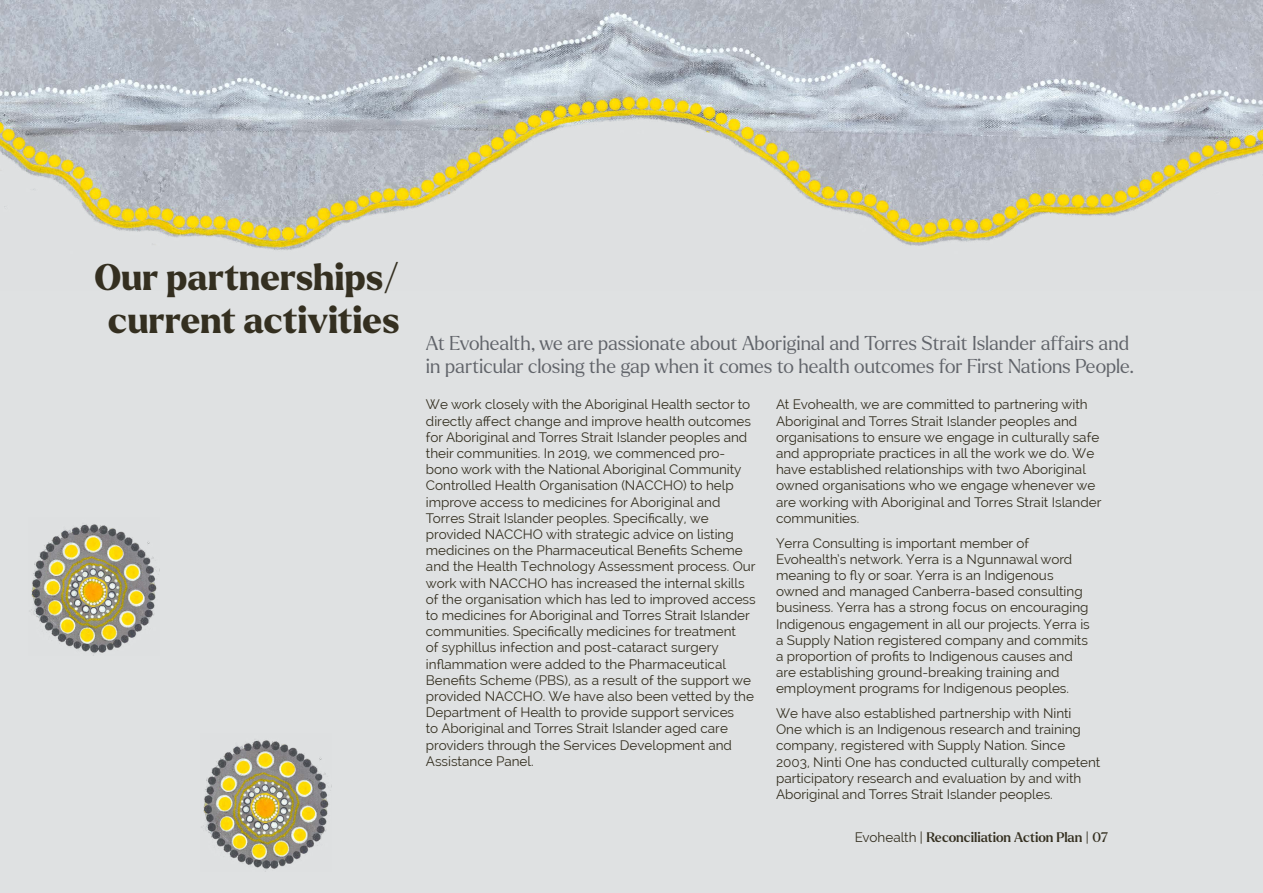
<style>
.page{position:relative;width:1263px;height:893px;background:#dfe1e2}
.page>*{position:absolute;margin:0;border:0;box-sizing:border-box;transform-origin:0 0}
.t1{font:800 36px/43.2px "Larken";color:#342f20;text-align:center}
.t2{font:300 19.5px/23.4px "Larken";color:#61646a}
.t3{font:13.5px/16.2px "Raleway";color:#342f20}
.t4{font:500 13.5px "Larken";color:#342f20}
.s1{font-family:"Raleway";font-weight:400}
.s2{font-weight:400}
</style>
<div class="page">
<img style="left:0;top:0;width:1263px;height:250px">
<img style="left:203px;top:740px;width:129px;height:130px">
<img style="left:31px;top:524px;width:129px;height:130px">
<h1 class="t1" style="left:94px;top:257px;width:307px">Our partnerships/ current activities</h1>
<h2 class="t2" style="left:426px;top:330px;width:710px">At Evohealth, we are passionate about Aboriginal and Torres Strait Islander affairs and in particular closing the gap when it comes to health outcomes for First Nations People.</h2>
<p class="t3" style="left:426px;top:396px;width:331px">We work closely with the Aboriginal Health sector to directly affect change and improve health outcomes for Aboriginal and Torres Strait Islander peoples and their communities. In 2019, we commenced pro&shy;bono work with the National Aboriginal Community Controlled Health Organisation (NACCHO) to help improve access to medicines for Aboriginal and Torres Strait Islander peoples. Specifically, we provided NACCHO with strategic advice on listing medicines on the Pharmaceutical Benefits Scheme and the Health Technology Assessment process. Our work with NACCHO has increased the internal skills of the organisation which has led to improved access to medicines for Aboriginal and Torres Strait Islander communities. Specifically medicines for treatment<br>of syphillus infection and post-cataract surgery inflammation were added to the Pharmaceutical Benefits Scheme (PBS), as a result of the support we provided NACCHO. We have also been vetted by the Department of Health to provide support services<br>to Aboriginal and Torres Strait Islander aged care providers through the Services Development and Assistance Panel.</p>
<p class="t3" style="left:776px;top:396px;width:327px">At Evohealth, we are committed to partnering with Aboriginal and Torres Strait Islander peoples and organisations to ensure we engage in culturally safe and appropriate practices in all the work we do. We have established relationships with two Aboriginal owned organisations who we engage whenever we are working with Aboriginal and Torres Strait Islander communities.</p>
<p class="t3" style="left:776px;top:535px;width:315px">Yerra Consulting is important member of Evohealth’s network. Yerra is a Ngunnawal word meaning to fly or soar. Yerra is an Indigenous owned and managed Canberra-based consulting business. Yerra has a strong focus on encouraging Indigenous engagement in all our projects. Yerra is a Supply Nation registered company and commits a proportion of profits to Indigenous causes and are establishing ground-breaking training and employment programs for Indigenous peoples.</p>
<p class="t3" style="left:776px;top:705px;width:326px">We have also established partnership with Ninti One which is an Indigenous research and training company, registered with Supply Nation. Since 2003, Ninti One has conducted culturally competent participatory research and evaluation by and with Aboriginal and Torres Strait Islander peoples.</p>
<p class="t4" style="left:855px;top:828px;width:255px"><span class="s1">Evohealth |</span> Reconciliation Action Plan <span class="s1">|</span> <span class="s2">07</span></p>
</div>
